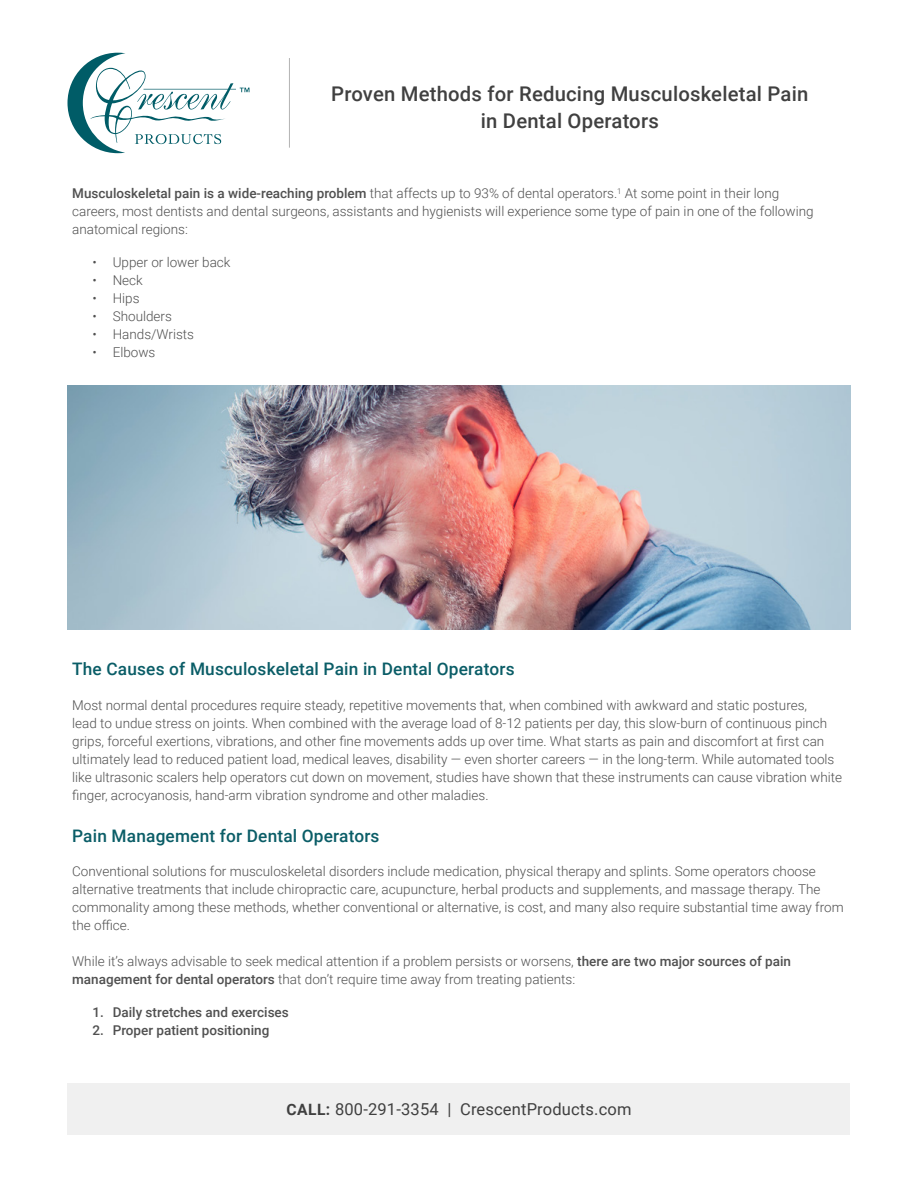
<style>
.page{position:relative;width:918px;height:1188px;background:#fff}
.page>*{position:absolute;margin:0;border:0;box-sizing:border-box;transform-origin:0 0}
.t1{font:500 20.25px/27px "Roboto";letter-spacing:.01em;color:#404040;text-align:center}
.t2{font:500 17.25px "Roboto";letter-spacing:.01em;color:#0a5d67}
.t3{font:16.5px "Roboto";letter-spacing:.01em;color:#404040}
.t4{font:300 13.5px/18px "Roboto";color:#505050}
.t5{font:500 13.5px "Roboto";color:#505050}
.s1{font-weight:500}
.s2{font-weight:700;font-size:15.6px}
</style>
<div class="page">
<svg style="left:68px;top:53px;width:181px;height:100px"></svg>
<hr style="left:289px;top:58px;width:1px;height:90px;background:#b3b3b3">
<div style="left:68px;top:1083px;width:782px;height:52px;background:#f0f0f0"></div>
<img style="left:68px;top:385px;width:782px;height:245px">
<h1 class="t1" style="left:331px;top:79px;width:479px">Proven Methods for Reducing Musculoskeletal Pain in Dental Operators</h1>
<p class="t4" style="left:72px;top:184px;width:743px"><span class="s1">Musculoskeletal pain is a wide-reaching problem</span> that affects up to 93% of dental operators.<sup>1</sup> At some point in their long careers, most dentists and dental surgeons, assistants and hygienists will experience some type of pain in one of the following anatomical regions:</p>
<p class="t4" style="left:92px;top:253px;width:140px">• Upper or lower back</p>
<p class="t4" style="left:92px;top:271px;width:52px">• Neck</p>
<p class="t4" style="left:92px;top:289px;width:49px">• Hips</p>
<p class="t4" style="left:92px;top:307px;width:81px">• Shoulders</p>
<p class="t4" style="left:92px;top:325px;width:103px">• Hands/Wrists</p>
<p class="t4" style="left:92px;top:343px;width:65px">• Elbows</p>
<p class="t2" style="left:72px;top:657px;width:444px">The Causes of Musculoskeletal Pain in Dental Operators</p>
<p class="t4" style="left:72px;top:695px;width:772px">Most normal dental procedures require steady, repetitive movements that, when combined with awkward and static postures,<br>lead to undue stress on joints. When combined with the average load of 8-12 patients per day, this slow-burn of continuous pinch grips, forceful exertions, vibrations, and other fine movements adds up over time. What starts as pain and discomfort at first can ultimately lead to reduced patient load, medical leaves, disability — even shorter careers — in the long-term. While automated tools like ultrasonic scalers help operators cut down on movement, studies have shown that these instruments can cause vibration white finger, acrocyanosis, hand-arm vibration syndrome and other maladies.</p>
<p class="t2" style="left:72px;top:823px;width:309px">Pain Management for Dental Operators</p>
<p class="t4" style="left:72px;top:862px;width:773px">Conventional solutions for musculoskeletal disorders include medication, physical therapy and splints. Some operators choose alternative treatments that include chiropractic care, acupuncture, herbal products and supplements, and massage therapy. The commonality among these methods, whether conventional or alternative, is cost, and many also require substantial time away from the office.</p>
<p class="t4" style="left:72px;top:952px;width:720px">While it’s always advisable to seek medical attention if a problem persists or worsens, <span class="s1">there are two major sources of pain management for dental operators</span> that don’t require time away from treating patients:</p>
<p class="t5" style="left:92px;top:1003px;width:198px">1. Daily stretches and exercises</p>
<p class="t5" style="left:92px;top:1021px;width:178px">2. Proper patient positioning</p>
<p class="t3" style="left:287px;top:1097px;width:347px"><span class="s2">CALL:</span> 800-291-3354 | CrescentProducts.com</p>
</div>
